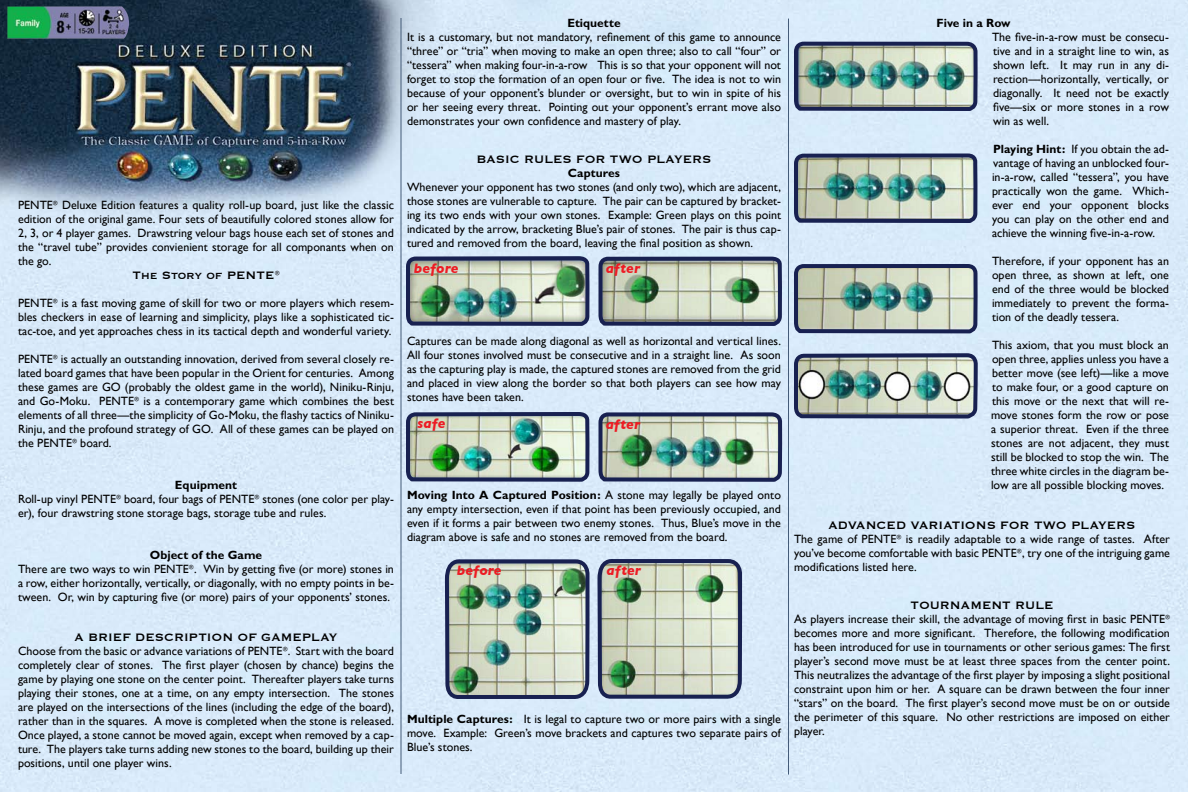
<style>
.page{position:relative;width:1188px;height:792px;background:#fff}
.page>*{position:absolute;margin:0;border:0;box-sizing:border-box;transform-origin:0 0}
.t1{font:14px "Copperplate";color:#000}
.t2{font:italic 700 14px "Gill Sans";letter-spacing:.005em;color:#ed1c24}
.t3{font:12px/14px "Gill Sans";color:#000;text-align:justify}
.t4{font:700 12px "Gill Sans";color:#000}
.t5{font:6px "Gill Sans";color:#000}
.s1{font-weight:700}
</style>
<div class="page">
<img style="left:0;top:0;width:1188px;height:792px">
<img style="left:404px;top:254px;width:380px;height:74px">
<img style="left:404px;top:410px;width:380px;height:74px">
<img style="left:443px;top:557px;width:301px;height:144px">
<img style="left:792px;top:40px;width:188px;height:73px">
<img style="left:792px;top:152px;width:188px;height:73px">
<img style="left:792px;top:262px;width:188px;height:73px">
<img style="left:792px;top:351px;width:188px;height:70px">
<hr style="left:400px;top:18px;width:2px;height:756px;background:#445b78">
<hr style="left:788px;top:19px;width:1px;height:756px;background:#445b78">
<img style="left:7px;top:7px;width:123px;height:32px">
<p class="t3" style="left:18px;top:197px;width:378px">PENTE<sup>®</sup> Deluxe Edition features a quality roll-up board, just like the classic edition of the original game. Four sets of beautifully colored stones allow for 2, 3, or 4 player games. Drawstring velour bags house each set of stones and the “travel tube” provides convienient storage for all componants when on the go.</p>
<p class="t1" style="left:133px;top:266px;width:143px">The Story of PENTE</p>
<p class="t5" style="left:275px;top:269px;width:6px">®</p>
<p class="t3" style="left:18px;top:295px;width:377px">PENTE<sup>®</sup> is a fast moving game of skill for two or more players which resem&shy;bles checkers in ease of learning and simplicity, plays like a sophisticated tic&shy;tac-toe, and yet approaches chess in its tactical depth and wonderful variety.</p>
<p class="t3" style="left:18px;top:351px;width:378px">PENTE<sup>®</sup> is actually an outstanding innovation, derived from several closely re&shy;lated board games that have been popular in the Orient for centuries. Among these games are GO (probably the oldest game in the world), Niniku-Rinju, and Go-Moku. PENTE<sup>®</sup> is a contemporary game which combines the best elements of all three—the simplicity of Go-Moku, the flashy tactics of Niniku-Rinju, and the profound strategy of GO. All of these games can be played on the PENTE<sup>®</sup> board.</p>
<p class="t3" style="left:18px;top:477px;width:377px;text-align:left;text-indent:157px"><span class="s1">Equipment<br></span>Roll-up vinyl PENTE<sup>®</sup> board, four bags of PENTE<sup>®</sup> stones (one color per play&shy;er), four drawstring stone storage bags, storage tube and rules.</p>
<p class="t3" style="left:18px;top:547px;width:377px;text-align:center"><span class="s1">Object of the Game<br></span>There are two ways to win PENTE<sup>®</sup>. Win by getting five (or more) stones in a row, either horizontally, vertically, or diagonally, with no empty points in be&shy;tween. Or, win by capturing five (or more) pairs of your opponents’ stones.</p>
<p class="t1" style="left:74px;top:628px;width:265px">A BRIEF DESCRIPTION OF GAMEPLAY</p>
<p class="t3" style="left:18px;top:643px;width:378px">Choose from the basic or advance variations of PENTE<sup>®</sup>. Start with the board completely clear of stones. The first player (chosen by chance) begins the game by playing one stone on the center point. Thereafter players take turns playing their stones, one at a time, on any empty intersection. The stones are played on the intersections of the lines (including the edge of the board), rather than in the squares. A move is completed when the stone is released.<br>Once played, a stone cannot be moved again, except when removed by a cap&shy;ture. The players take turns adding new stones to the board, building up their positions, until one player wins.</p>
<p class="t4" style="left:567px;top:16px;width:55px">Etiquette</p>
<p class="t3" style="left:407px;top:30px;width:376px">It is a customary, but not mandatory, refinement of this game to announce “three” or “tria” when moving to make an open three; also to call “four” or “tessera” when making four-in-a-row This is so that your opponent will not forget to stop the formation of an open four or five. The idea is not to win because of your opponent’s blunder or oversight, but to win in spite of his or her seeing every threat. Pointing out your opponent’s errant move also demonstrates your own confidence and mastery of play.</p>
<p class="t1" style="left:476px;top:150px;width:237px">BASIC RULES FOR TWO PLAYERS</p>
<p class="t4" style="left:568px;top:166px;width:54px">Captures</p>
<p class="t3" style="left:407px;top:180px;width:376px">Whenever your opponent has two stones (and only two), which are adjacent, those stones are vulnerable to capture. The pair can be captured by bracket&shy;ing its two ends with your own stones. Example: Green plays on this point indicated by the arrow, bracketing Blue’s pair of stones. The pair is thus cap&shy;tured and removed from the board, leaving the final position as shown.</p>
<p class="t2" style="left:414px;top:260px;width:46px">before</p>
<p class="t2" style="left:606px;top:260px;width:36px">after</p>
<p class="t3" style="left:407px;top:334px;width:376px">Captures can be made along diagonal as well as horizontal and vertical lines.<br>All four stones involved must be consecutive and in a straight line. As soon as the capturing play is made, the captured stones are removed from the grid and placed in view along the border so that both players can see how may stones have been taken.</p>
<p class="t2" style="left:418px;top:415px;width:29px">safe</p>
<p class="t2" style="left:606px;top:416px;width:36px">after</p>
<p class="t3" style="left:407px;top:488px;width:376px"><span class="s1">Moving Into A Captured Position:</span> A stone may legally be played onto any empty intersection, even if that point has been previously occupied, and even if it forms a pair between two enemy stones. Thus, Blue’s move in the diagram above is safe and no stones are removed from the board.</p>
<p class="t2" style="left:457px;top:562px;width:46px">before</p>
<p class="t2" style="left:607px;top:562px;width:36px">after</p>
<p class="t3" style="left:407px;top:712px;width:375px"><span class="s1">Multiple Captures:</span> It is legal to capture two or more pairs with a single move. Example: Green’s move brackets and captures two separate pairs of Blue’s stones.</p>
<p class="t4" style="left:937px;top:16px;width:76px">Five in a Row</p>
<p class="t3" style="left:992px;top:30px;width:179px">The five-in-a-row must be consecu&shy;tive and in a straight line to win, as shown left. It may run in any di&shy;rection—horizontally, vertically, or diagonally. It need not be exactly five—six or more stones in a row win as well.</p>
<p class="t3" style="left:992px;top:142px;width:179px"><span class="s1">Playing Hint:</span> If you obtain the ad&shy;vantage of having an unblocked four&shy;in-a-row, called “tessera”, you have practically won the game. Which&shy;ever end your opponent blocks you can play on the other end and achieve the winning five-in-a-row.</p>
<p class="t3" style="left:992px;top:254px;width:179px">Therefore, if your opponent has an open three, as shown at left, one end of the three would be blocked immediately to prevent the forma&shy;tion of the deadly tessera.</p>
<p class="t3" style="left:991px;top:338px;width:180px">This axiom, that you must block an open three, applies unless you have a better move (see left)—like a move to make four, or a good capture on this move or the next that will re&shy;move stones form the row or pose a superior threat. Even if the three stones are not adjacent, they must still be blocked to stop the win. The three white circles in the diagram be&shy;low are all possible blocking moves.</p>
<p class="t1" style="left:828px;top:516px;width:309px">ADVANCED VARIATIONS FOR TWO PLAYERS</p>
<p class="t3" style="left:794px;top:532px;width:378px">The game of PENTE<sup>®</sup> is readily adaptable to a wide range of tastes. After you’ve become comfortable with basic PENTE<sup>®</sup>, try one of the intriguing game modifications listed here.</p>
<p class="t1" style="left:911px;top:596px;width:144px">TOURNAMENT RULE</p>
<p class="t3" style="left:794px;top:612px;width:378px">As players increase their skill, the advantage of moving first in basic PENTE<sup>® </sup>becomes more and more significant. Therefore, the following modification has been introduced for use in tournaments or other serious games: The first player’s second move must be at least three spaces from the center point.<br>This neutralizes the advantage of the first player by imposing a slight positional constraint upon him or her. A square can be drawn between the four inner “stars” on the board. The first player’s second move must be on or outside the perimeter of this square. No other restrictions are imposed on either player.</p>
</div>
